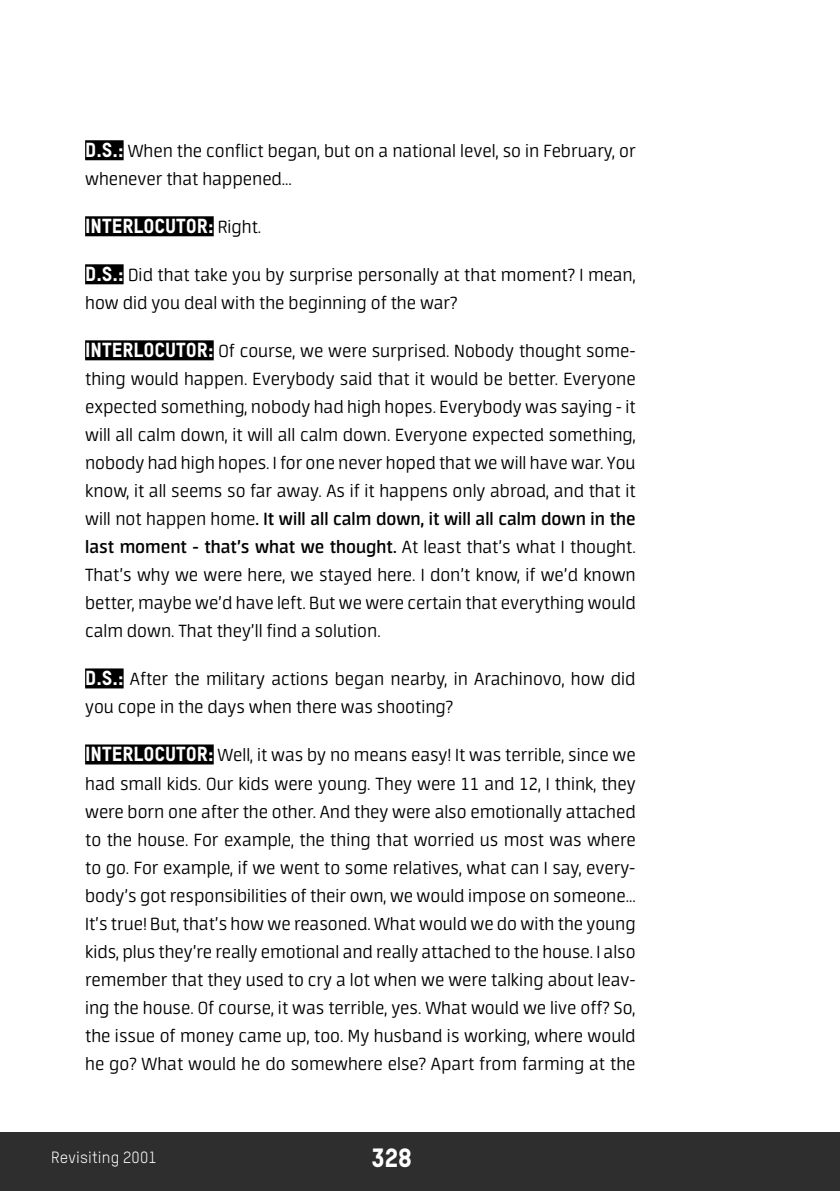
<style>
.page{position:relative;width:840px;height:1191px;background:#fff}
.page>*{position:absolute;margin:0;border:0;box-sizing:border-box;transform-origin:0 0}
.t1{font:26px "Oxfam TSTARPRO Headline";color:#fff}
.t2{font:300 20px/28px "Neuron";color:#000}
.t3{font:20px "Oxfam TSTARPRO Headline";color:#fff}
.t4{font:16px "Oxfam TSTARPRO";letter-spacing:.01em;color:#fff}
.s1{font-family:"Oxfam TSTARPRO Headline";font-weight:400;color:#fff}
.s2{font-family:"Neuron";font-weight:300;color:#000}
.s3{font-weight:600}
</style>
<div class="page">
<div style="left:0;top:1132px;width:839px;height:59px;background:#2e2e2f"></div>
<div style="left:85px;top:140px;width:38px;height:20px;background:#000"></div>
<div style="left:85px;top:216px;width:128px;height:20px;background:#000"></div>
<div style="left:85px;top:264px;width:38px;height:20px;background:#000"></div>
<div style="left:85px;top:340px;width:128px;height:20px;background:#000"></div>
<div style="left:85px;top:668px;width:38px;height:20px;background:#000"></div>
<div style="left:85px;top:744px;width:128px;height:20px;background:#000"></div>
<p class="t2" style="left:85px;top:137px;width:551px"><span class="s1">D.S.:</span> When the conflict began, but on a national level, so in February, or whenever that happened...</p>
<p class="t3" style="left:85px;top:214px;width:177px">INTERLOCUTOR: <span class="s2">Right.</span></p>
<p class="t2" style="left:85px;top:261px;width:551px"><span class="s1">D.S.:</span> Did that take you by surprise personally at that moment? I mean, how did you deal with the beginning of the war?</p>
<p class="t2" style="left:85px;top:337px;width:551px;text-align:justify"><span class="s1">INTERLOCUTOR:</span> Of course, we were surprised. Nobody thought some&shy;thing would happen. Everybody said that it would be better. Everyone expected something, nobody had high hopes. Everybody was saying - it will all calm down, it will all calm down. Everyone expected something, nobody had high hopes. I for one never hoped that we will have war. You know, it all seems so far away. As if it happens only abroad, and that it will not happen home<span class="s3">. It will all calm down, it will all calm down in the last moment - that’s what we thought.</span> At least that’s what I thought.<br>That’s why we were here, we stayed here. I don’t know, if we’d known better, maybe we’d have left. But we were certain that everything would calm down. That they’ll find a solution.</p>
<p class="t2" style="left:85px;top:665px;width:551px"><span class="s1">D.S.:</span> After the military actions began nearby, in Arachinovo, how did you cope in the days when there was shooting?</p>
<p class="t2" style="left:85px;top:741px;width:552px;text-align:justify"><span class="s1">INTERLOCUTOR:</span> Well, it was by no means easy! It was terrible, since we had small kids. Our kids were young. They were 11 and 12, I think, they were born one after the other. And they were also emotionally attached to the house. For example, the thing that worried us most was where to go. For example, if we went to some relatives, what can I say, every&shy;body’s got responsibilities of their own, we would impose on someone...<br>It’s true! But, that’s how we reasoned. What would we do with the young kids, plus they’re really emotional and really attached to the house. I also remember that they used to cry a lot when we were talking about leav&shy;ing the house. Of course, it was terrible, yes. What would we live off? So, the issue of money came up, too. My husband is working, where would he go? What would he do somewhere else? Apart from farming at the</p>
<p class="t4" style="left:51px;top:1147px;width:107px">Revisiting 2001</p>
<h1 class="t1" style="left:371px;top:1141px;width:42px">328</h1>
</div>
